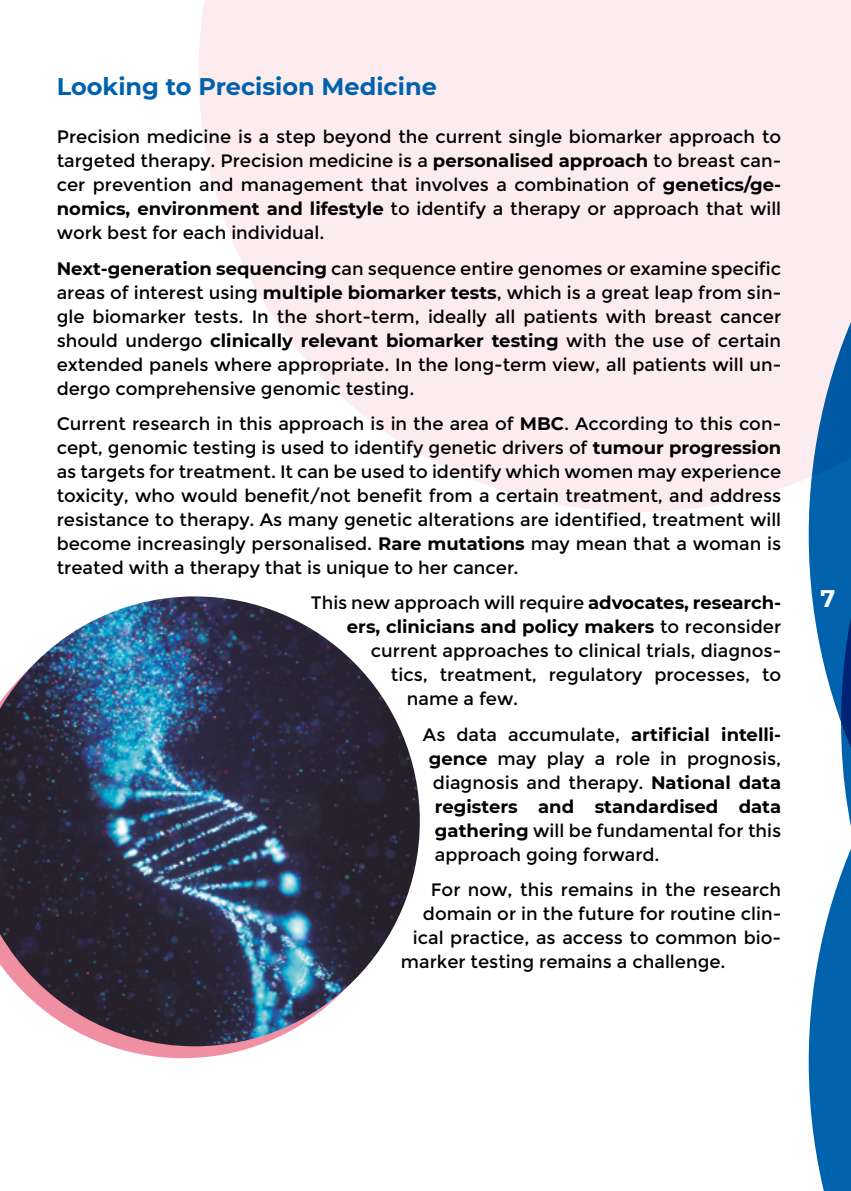
<style>
.page{position:relative;width:851px;height:1191px;background:#fff}
.page>*{position:absolute;margin:0;border:0;box-sizing:border-box;transform-origin:0 0}
.t1{font:700 24px "Montserrat";color:#0061ad}
.t2{font:700 24px "Montserrat";color:#fff}
.t3{font:18px/24px "Montserrat";color:#000;text-align:justify}
.t4{font:700 18px "Montserrat";color:#000}
.s1{font-weight:700}
.s2{font-weight:400}
</style>
<div class="page">
<svg style="left:199px;top:0;width:651px;height:512px;background:#fdeef1"></svg>
<svg style="left:808px;top:284px;width:42px;height:907px"></svg>
<svg style="left:110px;top:1046px;width:146px;height:12px;fill:#f18fa2"></svg>
<img style="left:0;top:596px;width:420px;height:450px">
<h1 class="t1" style="left:57px;top:69px;width:381px">Looking to Precision Medicine</h1>
<p class="t3" style="left:57px;top:125px;width:726px">Precision medicine is a step beyond the current single biomarker approach to targeted therapy. Precision medicine is a <span class="s1">personalised approach</span> to breast can&shy;cer prevention and management that involves a combination of <span class="s1">genetics/ge&shy;nomics, environment and lifestyle</span> to identify a therapy or approach that will work best for each individual.</p>
<p class="t3" style="left:57px;top:256px;width:726px"><span class="s1">Next-generation sequencing</span> can sequence entire genomes or examine specific areas of interest using <span class="s1">multiple biomarker tests</span>, which is a great leap from sin&shy;gle biomarker tests. In the short-term, ideally all patients with breast cancer should undergo <span class="s1">clinically relevant biomarker testing</span> with the use of certain extended panels where appropriate. In the long-term view, all patients will un&shy;dergo comprehensive genomic testing.</p>
<p class="t3" style="left:57px;top:412px;width:726px">Current research in this approach is in the area of <span class="s1">MBC</span>. According to this con&shy;cept, genomic testing is used to identify genetic drivers of <span class="s1">tumour progression </span>as targets for treatment. It can be used to identify which women may experience toxicity, who would benefit/not benefit from a certain treatment, and address resistance to therapy. As many genetic alterations are identified, treatment will become increasingly personalised. <span class="s1">Rare mutations</span> may mean that a woman is treated with a therapy that is unique to her cancer.</p>
<p class="t3" style="left:311px;top:591px;width:471px">This new approach will require <span class="s1">advocates, research-</span></p>
<p class="t4" style="left:347px;top:614px;width:435px">ers, clinicians and policy makers <span class="s2">to reconsider</span></p>
<p class="t3" style="left:371px;top:639px;width:412px">current approaches to clinical trials, diagnos-</p>
<p class="t3" style="left:391px;top:663px;width:392px">tics, treatment, regulatory processes, to</p>
<p class="t3" style="left:407px;top:687px;width:113px">name a few.</p>
<p class="t4" style="left:423px;top:721px;width:359px"><span class="s2">As data accumulate,</span> artificial intelli-</p>
<p class="t3" style="left:429px;top:746px;width:354px"><span class="s1">gence</span> may play a role in prognosis,</p>
<p class="t3" style="left:433px;top:770px;width:350px">diagnosis and therapy. <span class="s1">National data</span></p>
<p class="t4" style="left:435px;top:793px;width:347px">registers and standardised data</p>
<p class="t3" style="left:435px;top:818px;width:347px"><span class="s1">gathering</span> will be fundamental for this</p>
<p class="t3" style="left:435px;top:842px;width:226px">approach going forward.</p>
<p class="t3" style="left:431px;top:878px;width:352px">For now, this remains in the research</p>
<p class="t3" style="left:423px;top:902px;width:360px">domain or in the future for routine clin-</p>
<p class="t3" style="left:413px;top:926px;width:370px">ical practice, as access to common bio-</p>
<p class="t3" style="left:401px;top:950px;width:326px">marker testing remains a challenge.</p>
<h1 class="t2" style="left:820px;top:581px;width:16px">7</h1>
</div>
